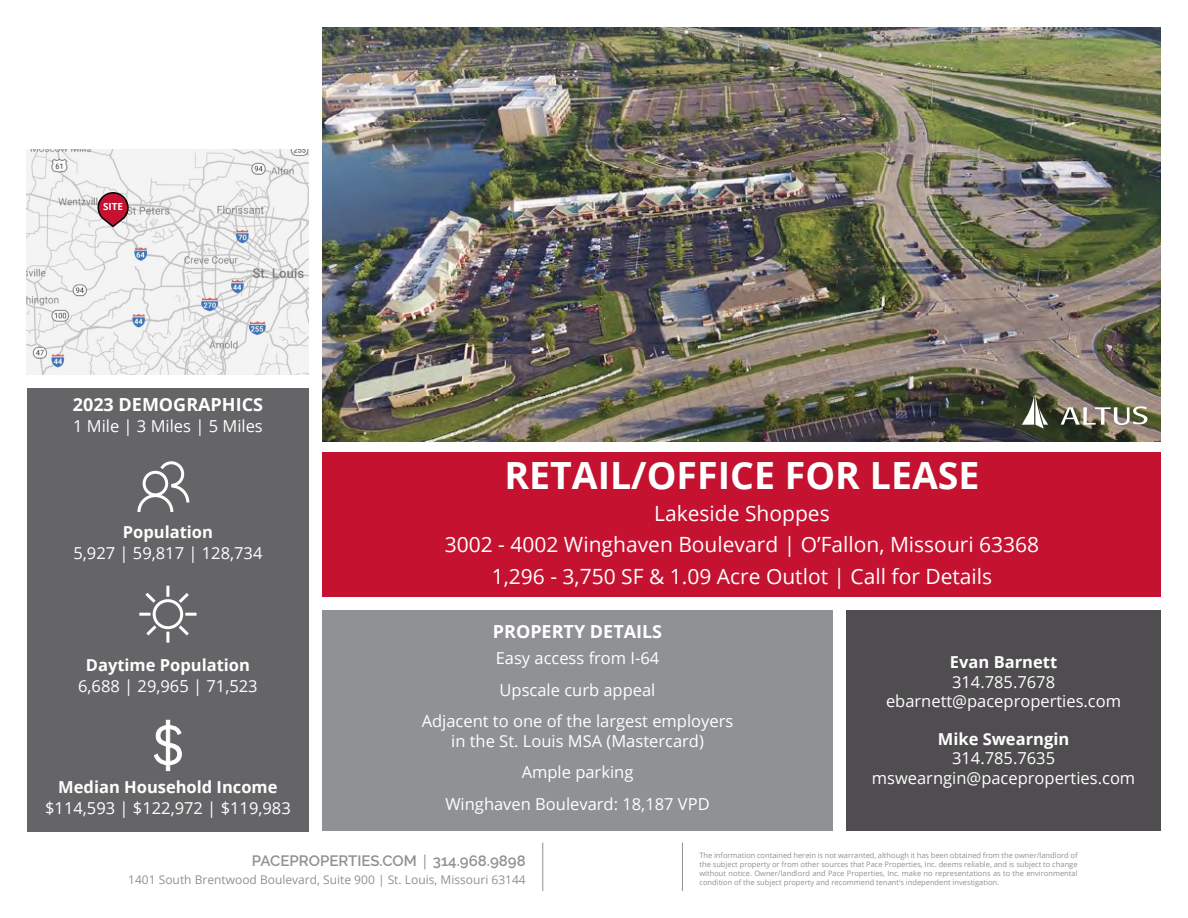
<style>
.page{position:relative;width:1188px;height:918px;background:#fff}
.page>*{position:absolute;margin:0;border:0;box-sizing:border-box;transform-origin:0 0}
.t1{font:700 37.5px "Open Sans";color:#fff}
.t2{font:21px/31.5px "Open Sans";color:#fff;text-align:center}
.t3{font:700 18px "Open Sans";color:#fff}
.t4{font:16.5px/31.5px "Open Sans";color:#fff;text-align:center}
.t5{font:700 16.5px "Open Sans";color:#fff}
.t6{font:600 15px "Raleway";color:#8f9194}
.t7{font:12px "Open Sans";color:#8f9194}
.t8{font:700 9.75px "Open Sans";color:#fff}
.t9{font:7.5px/9px "Open Sans";color:#8f9194;text-align:justify}
.s1{font-family:"Open Sans";font-weight:400}
</style>
<div class="page">
<img style="left:322px;top:27px;width:839px;height:414px">
<img style="left:27px;top:150px;width:282px;height:225px">
<div style="left:27px;top:388px;width:282px;height:443px;background:#656568"></div>
<svg style="left:137px;top:461px;width:53px;height:51px"></svg>
<svg style="left:154px;top:720px;width:28px;height:51px"></svg>
<div style="left:322px;top:453px;width:839px;height:144px;background:#c41230"></div>
<div style="left:322px;top:610px;width:511px;height:221px;background:#8f9194"></div>
<div style="left:846px;top:610px;width:315px;height:221px;background:#4f4d4f"></div>
<hr style="left:542px;top:843px;width:1px;height:48px;background:#8f9194">
<hr style="left:682px;top:843px;width:1px;height:48px;background:#8f9194">
<svg style="left:97px;top:191px;width:32px;height:37px"></svg>
<svg style="left:1061px;top:406px;width:86px;height:19px"></svg>
<svg style="left:1022px;top:394px;width:26px;height:35px"></svg>
<div style="left:153px;top:599px;width:30px;height:30px;border:3px solid #fff;border-radius:50%"></div>
<svg style="left:166px;top:586px;width:3px;height:11px"></svg>
<svg style="left:166px;top:632px;width:3px;height:11px"></svg>
<svg style="left:185px;top:613px;width:12px;height:3px"></svg>
<svg style="left:139px;top:613px;width:12px;height:3px"></svg>
<svg style="left:145px;top:592px;width:14px;height:14px"></svg>
<svg style="left:175px;top:622px;width:14px;height:14px"></svg>
<svg style="left:175px;top:593px;width:14px;height:13px"></svg>
<svg style="left:146px;top:622px;width:14px;height:14px"></svg>
<h3 class="t8" style="left:103px;top:200px;width:21px">SITE</h3>
<h3 class="t3" style="left:73px;top:392px;width:192px">2023 DEMOGRAPHICS</h3>
<h3 class="t4" style="left:73px;top:410px;width:191px">1 Mile | 3 Miles | 5 Miles</h3>
<h3 class="t5" style="left:123px;top:520px;width:92px">Population</h3>
<h3 class="t4" style="left:73px;top:537px;width:191px">5,927 | 59,817 | 128,734</h3>
<h1 class="t1" style="left:504px;top:449px;width:477px">RETAIL/OFFICE FOR LEASE</h1>
<h2 class="t2" style="left:445px;top:497px;width:596px">Lakeside Shoppes<br>3002 - 4002 Winghaven Boulevard | O’Fallon, Missouri 63368<br>1,296 - 3,750 SF &amp; 1.09 Acre Outlot | Call for Details</h2>
<h3 class="t3" style="left:493px;top:619px;width:171px">PROPERTY DETAILS</h3>
<h3 class="t4" style="left:422px;top:642px;width:313px">Easy access from I-64<br>Upscale curb appeal<br>Adjacent to one of the largest employers</h3>
<h3 class="t4" style="left:445px;top:725px;width:266px">in the St. Louis MSA (Mastercard)<br>Ample parking<br>Winghaven Boulevard: 18,187 VPD</h3>
<p class="t9" style="left:699px;top:851px;width:380px">The information contained herein is not warranted, although it has been obtained from the owner/landlord of the subject property or from other sources that Pace Properties, Inc. deems reliable, and is subject to change without notice. Owner/landlord and Pace Properties, Inc. make no representations as to the environmental condition of the subject property and recommend tenant’s independent investigation.</p>
<h3 class="t5" style="left:950px;top:650px;width:109px">Evan Barnett</h3>
<h3 class="t4" style="left:886px;top:671px;width:237px;line-height:19.5px">314.785.7678 ebarnett@paceproperties.com</h3>
<h3 class="t5" style="left:938px;top:727px;width:133px">Mike Swearngin</h3>
<h3 class="t4" style="left:872px;top:748px;width:265px;line-height:19.5px">314.785.7635 mswearngin@paceproperties.com</h3>
<h3 class="t5" style="left:86px;top:653px;width:166px">Daytime Population</h3>
<h3 class="t4" style="left:78px;top:670px;width:181px">6,688 | 29,965 | 71,523</h3>
<h3 class="t5" style="left:58px;top:776px;width:221px">Median Household Income</h3>
<h3 class="t4" style="left:45px;top:792px;width:247px">$114,593 | $122,972 | $119,983</h3>
<h3 class="t6" style="left:252px;top:852px;width:275px">PACEPROPERTIES.COM <span class="s1">|</span> 314.968.9898</h3>
<h3 class="t7" style="left:128px;top:872px;width:399px">1401 South Brentwood Boulevard, Suite 900 | St. Louis, Missouri 63144</h3>
</div>
